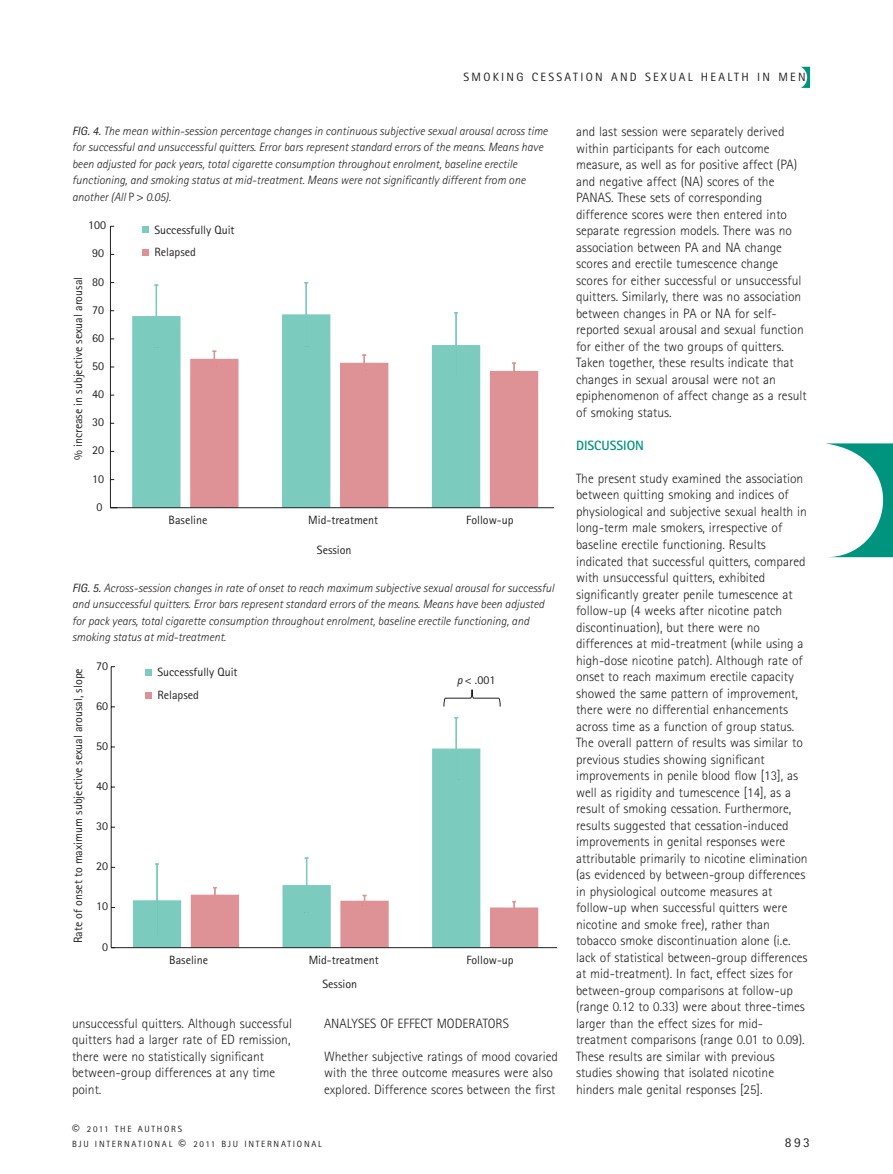
<style>
.page{position:relative;width:893px;height:1174px;background:#fff}
.page>*{position:absolute;margin:0;border:0;box-sizing:border-box;transform-origin:0 0}
.t1{font:300 13.5px/16.5px "Rotis Sans Serif";color:#231f20}
.t2{font:700 13.5px "Rotis Sans Serif";color:#00937e}
.t3{font:13.5px "Rotis Sans Serif";color:#231f20}
.t4{font:italic 300 12px/16.5px "Rotis Sans Serif";color:#231f20}
.t5{font:12px/23px "Rotis Sans Serif";color:#231f20}
.t6{font:12px "Rotis Sans Serif";letter-spacing:.19em;color:#231f20}
.t7{font:9px/15px "Rotis Sans Serif";letter-spacing:.19em;color:#231f20}
.s1{font-weight:400}
.s2{font-style:normal}
.s3{font-style:italic}
.s4{font-size:15px}
</style>
<div class="page">
<svg style="left:801px;top:67px;width:9px;height:21px"></svg>
<svg style="left:825px;top:443px;width:68px;height:114px"></svg>
<svg style="left:132px;top:314px;width:348px;height:193px"></svg>
<svg style="left:190px;top:359px;width:348px;height:148px"></svg>
<hr style="left:156px;top:285px;width:1px;height:62px;background:#7bcbbf">
<hr style="left:305px;top:283px;width:2px;height:63px;background:#7bcbbf">
<hr style="left:455px;top:313px;width:2px;height:64px;background:#7bcbbf">
<svg style="left:213px;top:350px;width:3px;height:17px"></svg>
<svg style="left:362px;top:354px;width:4px;height:17px"></svg>
<svg style="left:512px;top:362px;width:4px;height:17px"></svg>
<hr style="left:110px;top:226px;width:1px;height:282px;background:#231f20">
<hr style="left:110px;top:507px;width:444px;height:1px;background:#231f20">
<div style="left:142px;top:249px;width:7px;height:7px;background:#de9296"></div>
<div style="left:142px;top:226px;width:7px;height:7px;background:#7bcbbf"></div>
<svg style="left:133px;top:748px;width:347px;height:199px"></svg>
<hr style="left:156px;top:864px;width:2px;height:72px;background:#7bcbbf">
<hr style="left:306px;top:858px;width:1px;height:54px;background:#7bcbbf">
<hr style="left:455px;top:717px;width:2px;height:62px;background:#7bcbbf">
<svg style="left:191px;top:887px;width:347px;height:60px"></svg>
<svg style="left:443px;top:689px;width:58px;height:18px"></svg>
<div style="left:145px;top:691px;width:7px;height:7px;background:#de9296"></div>
<div style="left:145px;top:669px;width:7px;height:7px;background:#7bcbbf"></div>
<hr style="left:111px;top:666px;width:1px;height:281px;background:#231f20">
<hr style="left:111px;top:947px;width:446px;height:1px;background:#231f20">
<p class="t6" style="left:463px;top:73px;width:344px">SMOKING CESSATION AND SEXUAL HEALTH IN MEN</p>
<p class="t4" style="left:72px;top:124px;width:477px"><span class="s1">FIG. 4.</span> The mean within-session percentage changes in continuous subjective sexual arousal across time for successful and unsuccessful quitters. Error bars represent standard errors of the means. Means have been adjusted for pack years, total cigarette consumption throughout enrolment, baseline erectile functioning, and smoking status at mid-treatment. Means were not significantly different from one another (All <span class="s2">P</span> 0.05).</p>
<p class="t5" style="left:88px;top:215px;width:19px">100</p>
<p class="t5" style="left:92px;top:243px;width:13px">90</p>
<p class="t5" style="left:68px;top:460px;width:185px;rotate:-90deg">% increase in subjective sexual arousal</p>
<p class="t5" style="left:92px;top:271px;width:13px">80</p>
<p class="t5" style="left:92px;top:299px;width:13px">70</p>
<p class="t5" style="left:92px;top:327px;width:13px">60</p>
<p class="t5" style="left:92px;top:355px;width:13px">50</p>
<p class="t5" style="left:92px;top:384px;width:13px">40</p>
<p class="t5" style="left:92px;top:412px;width:13px">30</p>
<p class="t5" style="left:92px;top:440px;width:13px">20</p>
<p class="t5" style="left:92px;top:468px;width:13px">10</p>
<p class="t5" style="left:96px;top:496px;width:7px">0</p>
<p class="t5" style="left:154px;top:219px;width:82px">Successfully Quit<br>Relapsed</p>
<p class="t5" style="left:169px;top:510px;width:40px">Baseline</p>
<p class="t5" style="left:308px;top:510px;width:71px">Mid-treatment</p>
<p class="t5" style="left:466px;top:510px;width:49px">Follow-up</p>
<p class="t5" style="left:317px;top:540px;width:36px">Session</p>
<p class="t4" style="left:72px;top:581px;width:484px"><span class="s1">FIG. 5.</span> Across-session changes in rate of onset to reach maximum subjective sexual arousal for successful and unsuccessful quitters. Error bars represent standard errors of the means. Means have been adjusted for pack years, total cigarette consumption throughout enrolment, baseline erectile functioning, and smoking status at mid-treatment.</p>
<p class="t5" style="left:68px;top:943px;width:276px;rotate:-90deg">Rate of onset to maximum subjective sexual arousal, slope</p>
<p class="t5" style="left:96px;top:655px;width:13px">70</p>
<p class="t5" style="left:96px;top:695px;width:13px">60</p>
<p class="t5" style="left:96px;top:735px;width:13px">50</p>
<p class="t5" style="left:96px;top:775px;width:13px">40</p>
<p class="t5" style="left:96px;top:816px;width:13px">30</p>
<p class="t5" style="left:96px;top:856px;width:13px">20</p>
<p class="t5" style="left:96px;top:896px;width:13px">10</p>
<p class="t5" style="left:102px;top:936px;width:7px">0</p>
<p class="t5" style="left:157px;top:661px;width:82px">Successfully Quit<br>Relapsed</p>
<p class="t5" style="left:457px;top:670px;width:40px"><span class="s3">p</span> &lt; .001</p>
<p class="t5" style="left:169px;top:949px;width:40px">Baseline</p>
<p class="t5" style="left:309px;top:949px;width:71px">Mid-treatment</p>
<p class="t5" style="left:466px;top:949px;width:49px">Follow-up</p>
<p class="t5" style="left:323px;top:973px;width:36px">Session</p>
<p class="t1" style="left:72px;top:1016px;width:222px">unsuccessful quitters. Although successful quitters had a larger rate of ED remission, there were no statistically significant between-group differences at any time point.</p>
<p class="t1" style="left:324px;top:1016px;width:186px">ANALYSES OF EFFECT MODERATORS</p>
<p class="t1" style="left:324px;top:1049px;width:235px">Whether subjective ratings of mood covaried with the three outcome measures were also explored. Difference scores between the first</p>
<p class="t7" style="left:72px;top:1122px;width:251px"><span class="s4">©</span> 2011 THE AUTHORS<br>BJU INTERNATIONAL <span class="s4">©</span> 2011 BJU INTERNATIONAL</p>
<p class="t1" style="left:576px;top:125px;width:232px">and last session were separately derived within participants for each outcome measure, as well as for positive affect (PA) and negative affect (NA) scores of the PANAS. These sets of corresponding difference scores were then entered into separate regression models. There was no association between PA and NA change scores and erectile tumescence change scores for either successful or unsuccessful quitters. Similarly, there was no association between changes in PA or NA for self&shy;reported sexual arousal and sexual function for either of the two groups of quitters.<br>Taken together, these results indicate that changes in sexual arousal were not an epiphenomenon of affect change as a result of smoking status.</p>
<p class="t2" style="left:576px;top:440px;width:69px">DISCUSSION</p>
<p class="t1" style="left:576px;top:471px;width:233px">The present study examined the association between quitting smoking and indices of physiological and subjective sexual health in long-term male smokers, irrespective of baseline erectile functioning. Results indicated that successful quitters, compared with unsuccessful quitters, exhibited significantly greater penile tumescence at follow-up (4 weeks after nicotine patch discontinuation), but there were no differences at mid-treatment (while using a high-dose nicotine patch). Although rate of onset to reach maximum erectile capacity showed the same pattern of improvement, there were no differential enhancements across time as a function of group status.<br>The overall pattern of results was similar to previous studies showing significant improvements in penile blood flow [ 13 ] , as well as rigidity and tumescence [ 14 ] , as a result of smoking cessation. Furthermore, results suggested that cessation-induced improvements in genital responses were attributable primarily to nicotine elimination (as evidenced by between-group differences in physiological outcome measures at follow-up when successful quitters were nicotine and smoke free), rather than tobacco smoke discontinuation alone (i.e. lack of statistical between-group differences at mid-treatment). In fact, effect sizes for between-group comparisons at follow-up (range 0.12 to 0.33) were about three-times larger than the effect sizes for mid&shy;treatment comparisons (range 0.01 to 0.09).<br>These results are similar with previous studies showing that isolated nicotine hinders male genital responses [ 25 ] .</p>
<p class="t3" style="left:785px;top:1137px;width:27px">893</p>
</div>
